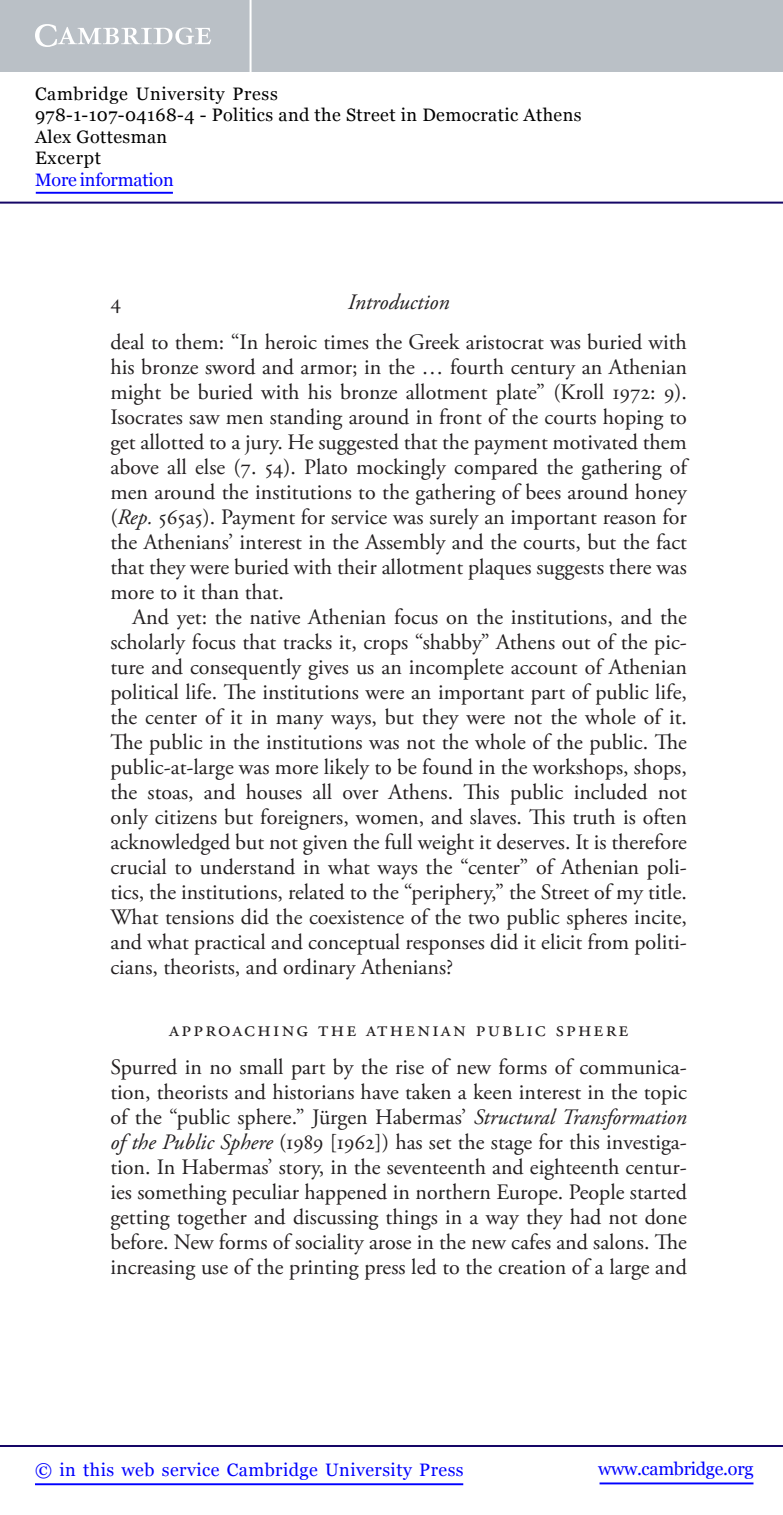
<style>
.page{position:relative;width:783px;height:1515px;background:#fff}
.page>*{position:absolute;margin:0;border:0;box-sizing:border-box;transform-origin:0 0}
.t1{font:22px/25px "Adobe Garamond Pro";color:#231f20;text-align:justify}
.t2{font:22px/38px "Adobe Garamond Pro";letter-spacing:.1em;color:#231f20;text-align:center}
.t3{font:italic 22px "Adobe Garamond Pro";color:#231f20}
.t4{font:18px/21.6px "Georgia";letter-spacing:.025em;color:#000}
.t5{font:18px "Georgia";letter-spacing:.025em;color:#00f}
.t6{font:18px "Georgia";letter-spacing:-.015em;color:#00f}
.t7{font:18px "Georgia";letter-spacing:-.01em;color:#00f}
.s1{font-style:italic}
</style>
<div class="page">
<hr style="left:599px;top:1482px;width:154px;height:2px;background:#00f">
<hr style="left:0;top:1445px;width:782px;height:2px;background:#150666">
<hr style="left:35px;top:1483px;width:428px;height:2px;background:#00f">
<div style="left:0;top:0;width:782px;height:72px;background:#bac0c6"></div>
<svg style="left:35px;top:24px;width:176px;height:23px"></svg>
<hr style="left:249px;top:0;width:2px;height:72px;background:#fff">
<hr style="left:0;top:202px;width:782px;height:2px;background:#150666">
<hr style="left:36px;top:192px;width:137px;height:2px;background:#00f">
<p class="t4" style="left:35px;top:83px;width:548px">Cambridge University Press<br>978-1-107-04168-4 - Politics and the Street in Democratic Athens<br>Alex Gottesman<br>Excerpt</p>
<p class="t7" style="left:35px;top:169px;width:140px">More information</p>
<p class="t1" style="left:110px;top:292px;width:12px">4</p>
<p class="t3" style="left:348px;top:293px;width:103px">Introduction</p>
<p class="t1" style="left:110px;top:332px;width:580px">deal to them: “In heroic times the Greek aristocrat was buried with his bronze sword and armor; in the … fourth century an Athenian might be buried with his bronze allotment plate” (Kroll 1972 : 9).<br>Isocrates saw men standing around in front of the courts hoping to get allotted to a jury. He suggested that the payment motivated them above all else (7. 54). Plato mockingly compared the gathering of men around the institutions to the gathering of bees around honey ( <span class="s1">Rep.</span> 565a5). Payment for service was surely an important reason for the Athenians’ interest in the Assembly and the courts, but the fact that they were buried with their allotment plaques suggests there was more to it than that.</p>
<p class="t1" style="left:110px;top:607px;width:578px;text-indent:22px">And yet: the native Athenian focus on the institutions, and the scholarly focus that tracks it, crops “shabby” Athens out of the pic&shy;ture and consequently gives us an incomplete account of Athenian political life. The institutions were an important part of public life, the center of it in many ways, but they were not the whole of it.<br>The public in the institutions was not the whole of the public. The public-at-large was more likely to be found in the workshops, shops, the stoas, and houses all over Athens. This public included not only citizens but foreigners, women, and slaves. This truth is often acknowledged but not given the full weight it deserves. It is therefore crucial to understand in what ways the “center” of Athenian poli&shy;tics, the institutions, related to the “periphery,” the Street of my title.<br>What tensions did the coexistence of the two public spheres incite, and what practical and conceptual responses did it elicit from politi&shy;cians, theorists, and ordinary Athenians?</p>
<p class="t2" style="left:110px;top:1012px;width:578px">approaching the athenian public sphere<br>Spurred in no small part by the rise of new forms of communica-</p>
<p class="t1" style="left:110px;top:1082px;width:578px">tion, theorists and historians have taken a keen interest in the topic of the “public sphere.” J ü rgen Habermas’ <span class="s1">Structural Transformation of the Public Sphere</span> ( 1989 [1962]) has set the stage for this investiga&shy;tion. In Habermas’ story, in the seventeenth and eighteenth centur&shy;ies something peculiar happened in northern Europe. People started getting together and discussing things in a way they had not done before. New forms of sociality arose in the new cafes and salons. The increasing use of the printing press led to the creation of a large and</p>
<p class="t5" style="left:35px;top:1459px;width:430px">© in this web service Cambridge University Press</p>
<p class="t6" style="left:598px;top:1458px;width:157px">www.cambridge.org</p>
</div>
